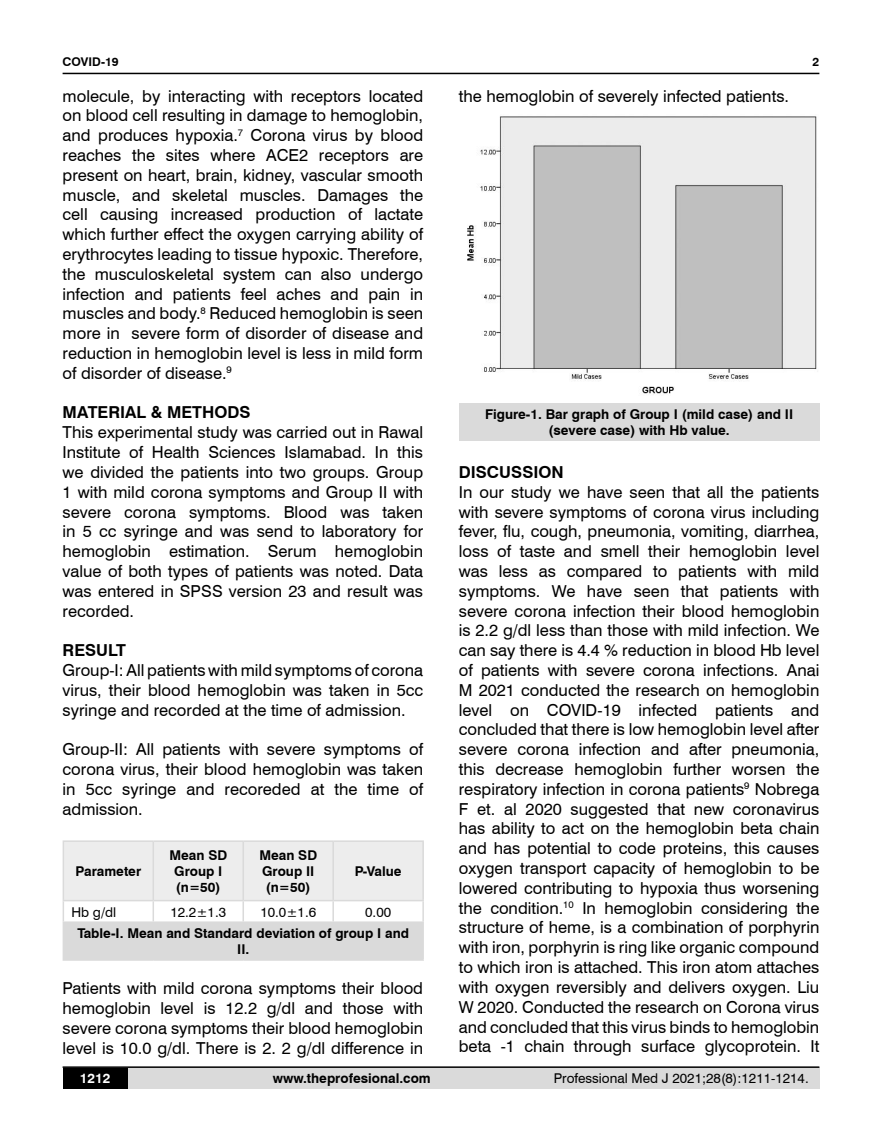
<style>
.page{position:relative;width:882px;height:1145px;background:#fff}
.page>*{position:absolute;margin:0;border:0;box-sizing:border-box;transform-origin:0 0}
.t1{font:16.5px/19.8px "Swiss 721 BT";color:#000;text-align:justify}
.t2{font:700 16.5px "Swiss 721 BT";color:#000}
.t3{font:700 13.5px/16.2px "Swiss 721 BT";color:#000;text-align:center}
.t4{font:13.5px "Swiss 721 BT";color:#000}
.t5{font:700 13.5px "Swiss 721 BT";color:#fff}
.t6{font:700 12px "Swiss 721 BT";color:#000}
</style>
<div class="page">
<hr style="left:63px;top:73px;width:756px;height:1px;background:#000">
<div style="left:63px;top:1067px;width:756px;height:21px;background:#dadada"></div>
<hr style="left:63px;top:1066px;width:756px;height:2px;background:#000">
<div style="left:63px;top:1068px;width:64px;height:20px;background:#000"></div>
<div style="left:63px;top:922px;width:360px;height:38px;background:#dadada"></div>
<hr style="left:63px;top:840px;width:90px;height:2px;background:#dadada">
<hr style="left:153px;top:840px;width:90px;height:2px;background:#dadada">
<hr style="left:243px;top:840px;width:90px;height:2px;background:#dadada">
<hr style="left:333px;top:840px;width:90px;height:2px;background:#dadada">
<svg style="left:63px;top:842px;width:360px;height:79px"></svg>
<hr style="left:63px;top:921px;width:90px;height:2px;background:#dadada">
<hr style="left:153px;top:921px;width:90px;height:2px;background:#dadada">
<hr style="left:243px;top:921px;width:90px;height:2px;background:#dadada">
<hr style="left:333px;top:921px;width:90px;height:2px;background:#dadada">
<img style="left:467px;top:116px;width:350px;height:279px">
<div style="left:458px;top:403px;width:361px;height:38px;background:#dadada"></div>
<p class="t6" style="left:63px;top:53px;width:58px">COVID-19</p>
<p class="t1" style="left:63px;top:85px;width:362px">molecule, by interacting with receptors located on blood cell resulting in damage to hemoglobin, and produces hypoxia.<sup>7</sup> Corona virus by blood reaches the sites where ACE2 receptors are present on heart, brain, kidney, vascular smooth muscle, and skeletal muscles. Damages the cell causing increased production of lactate which further effect the oxygen carrying ability of erythrocytes leading to tissue hypoxic. Therefore, the musculoskeletal system can also undergo infection and patients feel aches and pain in muscles and body.<sup>8</sup> Reduced hemoglobin is seen more in severe form of disorder of disease and reduction in hemoglobin level is less in mild form of disorder of disease.<sup>9</sup></p>
<p class="t2" style="left:63px;top:401px;width:189px">MATERIAL &amp; METHODS</p>
<p class="t1" style="left:63px;top:422px;width:362px">This experimental study was carried out in Rawal Institute of Health Sciences Islamabad. In this we divided the patients into two groups. Group 1 with mild corona symptoms and Group II with severe corona symptoms. Blood was taken in 5 cc syringe and was send to laboratory for hemoglobin estimation. Serum hemoglobin value of both types of patients was noted. Data was entered in SPSS version 23 and result was recorded.</p>
<p class="t2" style="left:63px;top:639px;width:65px">RESULT</p>
<p class="t1" style="left:63px;top:659px;width:362px">Group-I: All patients with mild symptoms of corona virus, their blood hemoglobin was taken in 5cc syringe and recorded at the time of admission.</p>
<p class="t1" style="left:63px;top:739px;width:362px">Group-II: All patients with severe symptoms of corona virus, their blood hemoglobin was taken in 5cc syringe and recoreded at the time of admission.</p>
<p class="t3" style="left:75px;top:862px;width:67px">Parameter</p>
<p class="t3" style="left:169px;top:846px;width:59px">Mean SD<br>Group I (n=50)</p>
<p class="t3" style="left:259px;top:846px;width:59px;text-align:left">Mean SD<br>Group II (n=50)</p>
<p class="t3" style="left:354px;top:862px;width:48px">P-Value</p>
<p class="t4" style="left:71px;top:902px;width:46px">Hb g/dl</p>
<p class="t4" style="left:170px;top:902px;width:57px">12.2±1.3</p>
<p class="t4" style="left:260px;top:902px;width:57px">10.0±1.6</p>
<p class="t4" style="left:365px;top:902px;width:27px">0.00</p>
<p class="t3" style="left:77px;top:924px;width:333px">Table-I. Mean and Standard deviation of group I and<br>II.</p>
<p class="t1" style="left:63px;top:978px;width:362px">Patients with mild corona symptoms their blood hemoglobin level is 12.2 g/dl and those with severe corona symptoms their blood hemoglobin level is 10.0 g/dl. There is 2. 2 g/dl difference in</p>
<p class="t1" style="left:458px;top:85px;width:331px">the hemoglobin of severely infected patients.</p>
<p class="t6" style="left:812px;top:53px;width:8px">2</p>
<p class="t3" style="left:484px;top:405px;width:309px">Figure-1. Bar graph of Group I (mild case) and II (severe case) with Hb value.</p>
<p class="t2" style="left:458px;top:460px;width:106px">DISCUSSION</p>
<p class="t1" style="left:458px;top:481px;width:362px">In our study we have seen that all the patients with severe symptoms of corona virus including fever, flu, cough, pneumonia, vomiting, diarrhea, loss of taste and smell their hemoglobin level was less as compared to patients with mild symptoms. We have seen that patients with severe corona infection their blood hemoglobin is 2.2 g/dl less than those with mild infection. We can say there is 4.4 % reduction in blood Hb level of patients with severe corona infections. Anai M 2021 conducted the research on hemoglobin level on COVID-19 infected patients and concluded that there is low hemoglobin level after severe corona infection and after pneumonia, this decrease hemoglobin further worsen the respiratory infection in corona patients<sup>9</sup> Nobrega F et. al 2020 suggested that new coronavirus has ability to act on the hemoglobin beta chain and has potential to code proteins, this causes oxygen transport capacity of hemoglobin to be lowered contributing to hypoxia thus worsening the condition.<sup>10</sup> In hemoglobin considering the structure of heme, is a combination of porphyrin with iron, porphyrin is ring like organic compound to which iron is attached. This iron atom attaches with oxygen reversibly and delivers oxygen. Liu W 2020. Conducted the research on Corona virus and concluded that this virus binds to hemoglobin beta -1 chain through surface glycoprotein. It</p>
<p class="t5" style="left:80px;top:1069px;width:32px">1212</p>
<p class="t3" style="left:273px;top:1069px;width:159px">www.theprofesional.com</p>
<p class="t4" style="left:553px;top:1069px;width:256px">Professional Med J 2021;28(8):1211-1214.</p>
</div>
